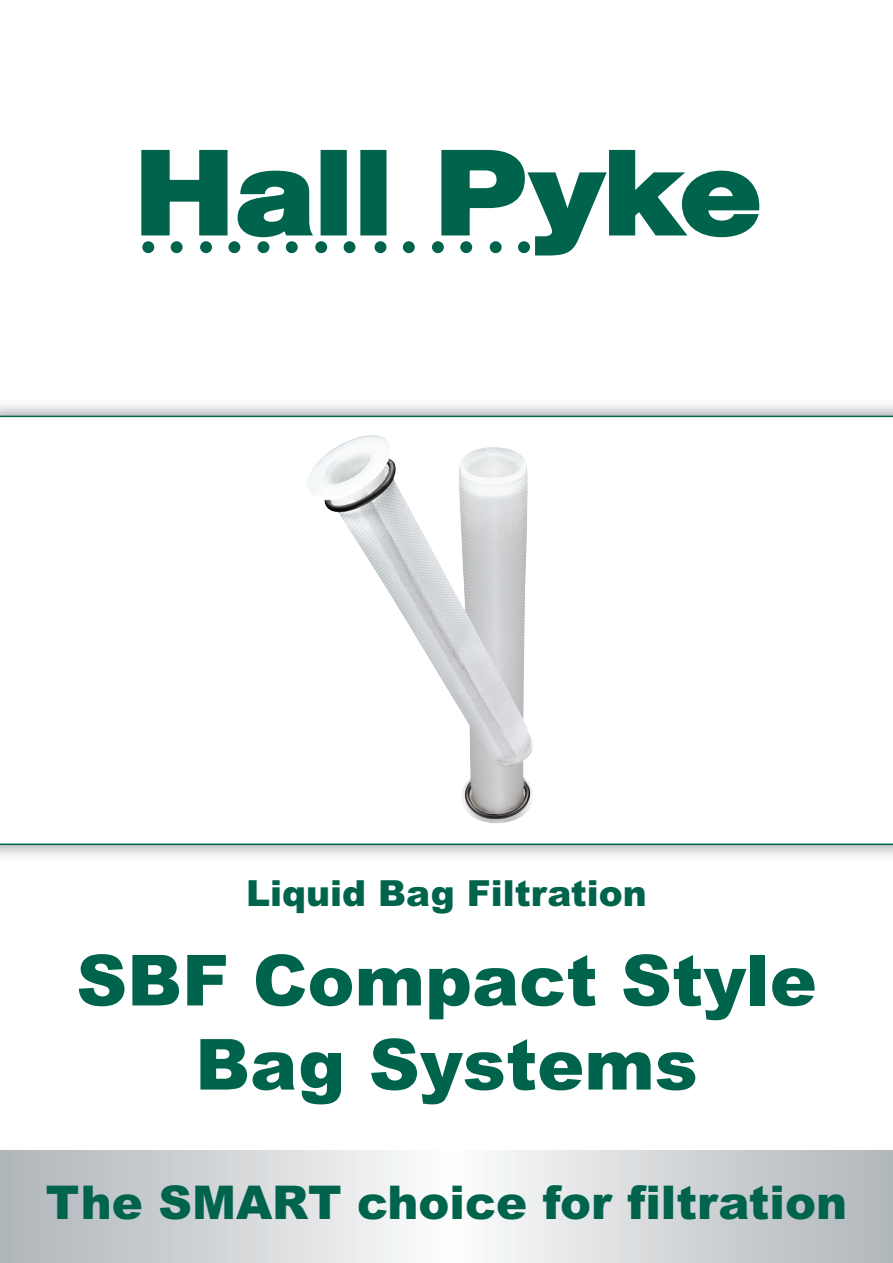
<style>
.page{position:relative;width:893px;height:1263px;background:#fff}
.page>*{position:absolute;margin:0;border:0;box-sizing:border-box;transform-origin:0 0}
.t1{font:900 70.5px/84.2px "Arial";color:#00644d;text-align:center}
.t2{font:900 46.5px "Arial";color:#00644d}
.t3{font:900 36px "Arial";color:#00644d}
</style>
<div class="page">
<img style="left:308px;top:435px;width:225px;height:389px">
<svg style="left:0;top:1150px;width:893px;height:113px"></svg>
<svg style="left:141px;top:150px;width:87px;height:86px"></svg>
<svg style="left:237px;top:170px;width:76px;height:68px"></svg>
<div style="left:322px;top:152px;width:23px;height:82px;background:#00644d"></div>
<div style="left:321px;top:150px;width:26px;height:85px;border:3px solid #00644d"></div>
<div style="left:362px;top:152px;width:23px;height:82px;background:#00644d"></div>
<div style="left:360px;top:150px;width:26px;height:85px;border:3px solid #00644d"></div>
<svg style="left:440px;top:149px;width:320px;height:107px"></svg>
<div style="left:142px;top:241px;width:12px;height:12px;background:#00644d;border-radius:50%"></div>
<div style="left:171px;top:241px;width:12px;height:12px;background:#00644d;border-radius:50%"></div>
<div style="left:200px;top:241px;width:12px;height:12px;background:#00644d;border-radius:50%"></div>
<div style="left:228px;top:241px;width:12px;height:12px;background:#00644d;border-radius:50%"></div>
<div style="left:257px;top:241px;width:12px;height:12px;background:#00644d;border-radius:50%"></div>
<div style="left:286px;top:241px;width:12px;height:12px;background:#00644d;border-radius:50%"></div>
<div style="left:315px;top:241px;width:12px;height:12px;background:#00644d;border-radius:50%"></div>
<div style="left:344px;top:241px;width:11px;height:12px;background:#00644d;border-radius:50%"></div>
<div style="left:375px;top:241px;width:11px;height:12px;background:#00644d;border-radius:50%"></div>
<div style="left:403px;top:241px;width:12px;height:12px;background:#00644d;border-radius:50%"></div>
<div style="left:432px;top:241px;width:12px;height:12px;background:#00644d;border-radius:50%"></div>
<div style="left:460px;top:241px;width:12px;height:12px;background:#00644d;border-radius:50%"></div>
<div style="left:490px;top:241px;width:12px;height:12px;background:#00644d;border-radius:50%"></div>
<div style="left:518px;top:241px;width:12px;height:12px;background:#00644d;border-radius:50%"></div>
<hr style="left:0;top:416px;width:893px;height:1px;background:#00644d">
<hr style="left:0;top:843px;width:893px;height:2px;background:#00644d">
<p class="t3" style="left:246px;top:880px;width:402px">Liquid Bag Filtration</p>
<h1 class="t1" style="left:76px;top:945px;width:742px">SBF Compact Style<br>Bag Systems</h1>
<p class="t2" style="left:46px;top:1186px;width:803px">The SMART choice for filtration</p>
</div>
